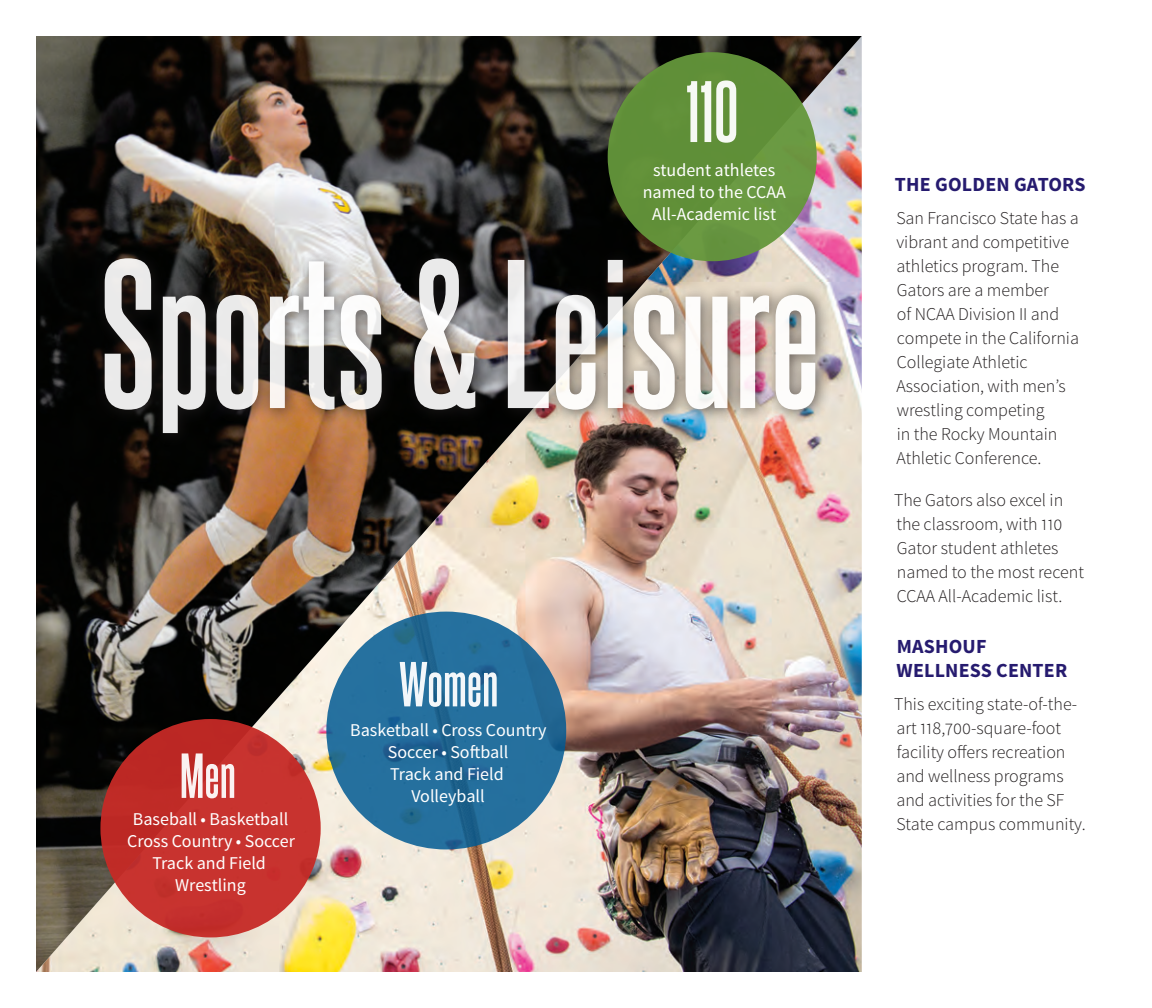
<style>
.page{position:relative;width:1152px;height:1008px;background:#fff}
.page>*{position:absolute;margin:0;border:0;box-sizing:border-box;transform-origin:0 0}
.t1{font:700 180px "Steelfish Rg";color:#fff}
.t2{font:700 74px "Steelfish Rg";color:#fff}
.t3{font:700 54px "Steelfish Rg";color:#fff}
.t4{font:700 20px/24px "Source Sans Pro";letter-spacing:.01em;color:#261b6f}
.t5{font:300 18px/24px "Source Sans Pro";color:#231f20}
.t6{font:18px/22px "Source Sans Pro";color:#fff;text-align:center}
</style>
<div class="page">
<hr style="left:0;top:36px;width:1px;height:936px;background:#3d347e">
<img style="left:36px;top:36px;width:826px;height:936px">
<svg style="left:326px;top:612px;width:240px;height:237px;background:#246d9b"></svg>
<div style="left:92px;top:246px;width:741px;height:204px;background:#231f20;opacity:.75"></div>
<div style="left:100px;top:719px;width:221px;height:218px;background:linear-gradient(to right,#bd2a26,#ca3532);border-radius:50%"></div>
<div style="left:608px;top:52px;width:209px;height:209px;background:#619038;border-radius:50%"></div>
<h2 class="t2" style="left:686px;top:66px;width:54px">110</h2>
<p class="t6" style="left:643px;top:160px;width:144px">student athletes named to the CCAA<br>All-Academic list</p>
<h1 class="t1" style="left:100px;top:224px;width:722px">Sports &amp; Leisure</h1>
<h3 class="t3" style="left:180px;top:743px;width:58px">Men</h3>
<p class="t6" style="left:127px;top:808px;width:169px">Baseball • Basketball<br>Cross Country • Soccer<br>Track and Field<br>Wrestling</p>
<h3 class="t3" style="left:399px;top:651px;width:101px">Women</h3>
<p class="t6" style="left:350px;top:720px;width:198px">Basketball • Cross Country<br>Soccer • Softball<br>Track and Field<br>Volleyball</p>
<h3 class="t4" style="left:895px;top:174px;width:192px">THE GOLDEN GATORS</h3>
<p class="t5" style="left:896px;top:207px;width:184px">San Francisco State has a vibrant and competitive athletics program. The<br>Gators are a member<br>of NCAA Division II and compete in the California<br>Collegiate Athletic<br>Association, with men’s wrestling competing<br>in the Rocky Mountain<br>Athletic Conference.</p>
<p class="t5" style="left:894px;top:488px;width:191px">The Gators also excel in the classroom, with 110<br>Gator student athletes named to the most recent<br>CCAA All-Academic list.</p>
<h3 class="t4" style="left:897px;top:635px;width:172px">MASHOUF<br>WELLNESS CENTER</h3>
<p class="t5" style="left:894px;top:693px;width:193px">This exciting state-of-the&shy;art 118,700-square-foot facility offers recreation and wellness programs and activities for the SF<br>State campus community.</p>
</div>
